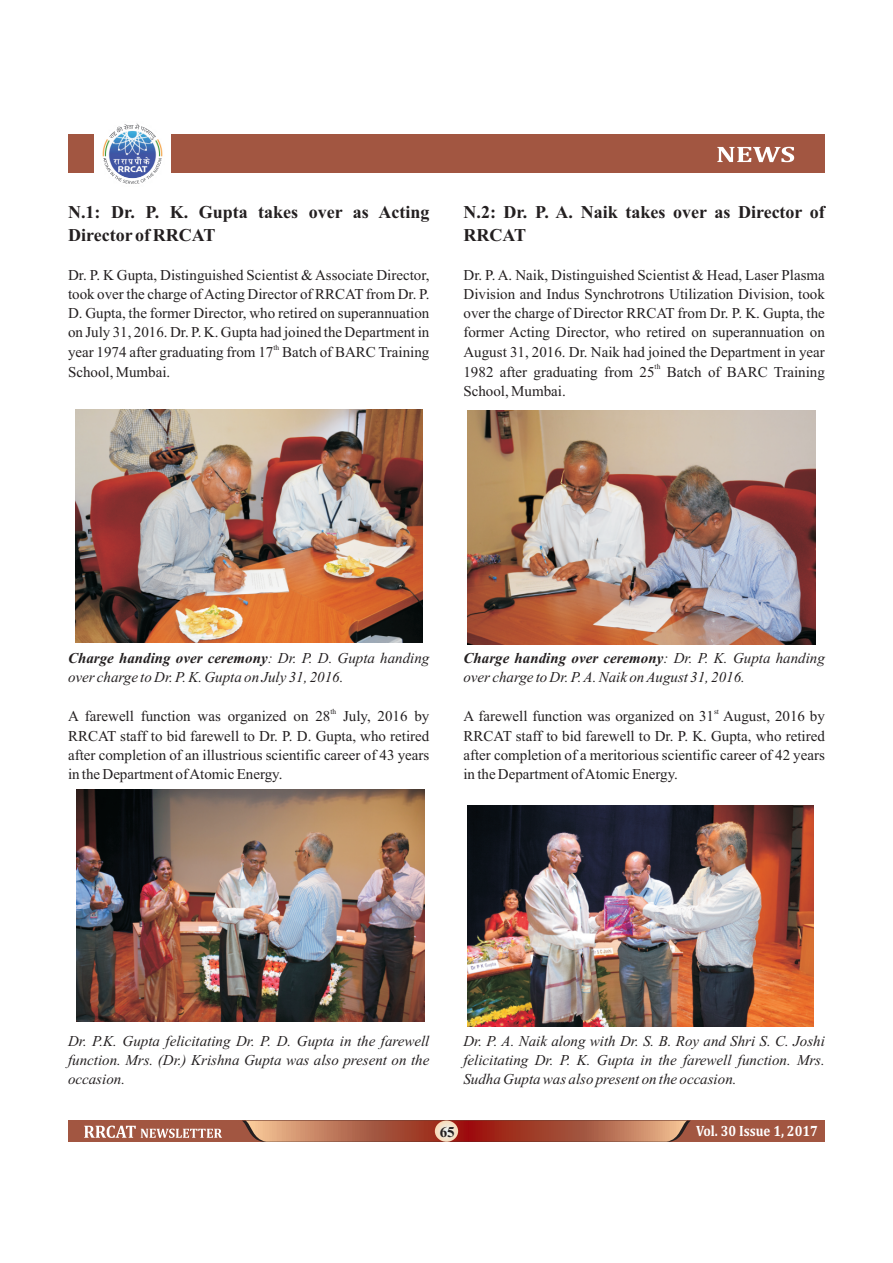
<style>
.page{position:relative;width:893px;height:1263px;background:#fff}
.page>*{position:absolute;margin:0;border:0;box-sizing:border-box;transform-origin:0 0}
.t1{font:700 18px/23px "Times New Roman";color:#231f20}
.t2{font:700 15.15px "Cambria";color:#fff;scale:.87 1}
.t3{font:15px/19px "Times New Roman";color:#231f20;text-align:justify}
.t4{font:italic 15px/19px "Times New Roman";color:#231f20}
.t5{font:700 15px "Times New Roman";color:#231f20}
.t6{font:7.5px "Times New Roman";color:#231f20}
.s1{font-weight:700}
</style>
<div class="page">
<img style="left:468px;top:806px;width:345px;height:220px">
<div style="left:68px;top:134px;width:757px;height:38px;background:#a25641"></div>
<div style="left:68px;top:1120px;width:757px;height:22px;background:#a25641"></div>
<svg style="left:242px;top:1120px;width:449px;height:22px"></svg>
<svg style="left:435px;top:1120px;width:23px;height:22px"></svg>
<svg style="left:717px;top:147px;width:77px;height:15px"></svg>
<svg style="left:84px;top:1125px;width:138px;height:13px"></svg>
<div style="left:94px;top:122px;width:77px;height:62px;background:#fff"></div>
<img style="left:102px;top:141px;width:61px;height:16px">
<svg style="left:106px;top:123px;width:53px;height:18px"></svg>
<svg style="left:103px;top:157px;width:59px;height:27px"></svg>
<img style="left:76px;top:789px;width:349px;height:232px">
<img style="left:75px;top:410px;width:347px;height:232px">
<img style="left:468px;top:410px;width:348px;height:235px">
<p class="t1" style="left:68px;top:203px;width:363px">N.1: Dr. P. K. Gupta takes over as Acting<br>Director of RRCAT</p>
<p class="t3" style="left:68px;top:267px;width:363px">Dr. P. K Gupta, Distinguished Scientist &amp; Associate Director, took over the charge of Acting Director of RRCAT from Dr. P.<br>D. Gupta, the former Director, who retired on superannuation on July 31, 2016. Dr. P. K. Gupta had joined the Department in</p>
<p class="t6" style="left:273px;top:345px;width:7px">th</p>
<p class="t3" style="left:68px;top:344px;width:363px">year 1974 after graduating from 17 Batch of BARC Training<br>School, Mumbai.</p>
<p class="t1" style="left:463px;top:203px;width:363px">N.2: Dr. P. A. Naik takes over as Director of<br>RRCAT</p>
<p class="t3" style="left:463px;top:267px;width:363px">Dr. P. A. Naik, Distinguished Scientist &amp; Head, Laser Plasma Division and Indus Synchrotrons Utilization Division, took over the charge of Director RRCAT from Dr. P. K. Gupta, the former Acting Director, who retired on superannuation on August 31, 2016. Dr. Naik had joined the Department in year</p>
<p class="t6" style="left:655px;top:364px;width:7px">th</p>
<p class="t3" style="left:463px;top:363px;width:363px">1982 after graduating from 25 Batch of BARC Training<br>School, Mumbai.</p>
<p class="t4" style="left:68px;top:650px;width:363px"><span class="s1">Charge handing over ceremony</span>: Dr. P. D. Gupta handing over charge to Dr. P. K. Gupta on July 31, 2016.</p>
<p class="t6" style="left:330px;top:709px;width:7px">th</p>
<p class="t3" style="left:68px;top:708px;width:363px">A farewell function was organized on 28 July, 2016 by RRCAT staff to bid farewell to Dr. P. D. Gupta, who retired after completion of an illustrious scientific career of 43 years in the Department of Atomic Energy.</p>
<p class="t4" style="left:463px;top:650px;width:363px"><span class="s1">Charge handing over ceremony</span>: Dr. P. K. Gupta handing over charge to Dr. P. A. Naik on August 31, 2016.</p>
<p class="t6" style="left:714px;top:709px;width:7px">st</p>
<p class="t3" style="left:463px;top:708px;width:363px">A farewell function was organized on 31 August, 2016 by RRCAT staff to bid farewell to Dr. P. K. Gupta, who retired after completion of a meritorious scientific career of 42 years in the Department of Atomic Energy.</p>
<p class="t4" style="left:68px;top:1033px;width:363px;text-align:justify">Dr. P.K. Gupta felicitating Dr. P. D. Gupta in the farewell function. Mrs. (Dr.) Krishna Gupta was also present on the occasion.</p>
<p class="t4" style="left:463px;top:1033px;width:363px;text-align:justify">Dr. P. A. Naik along with Dr. S. B. Roy and Shri S. C. Joshi felicitating Dr. P. K. Gupta in the farewell function. Mrs.<br>Sudha Gupta was also present on the occasion.</p>
<p class="t5" style="left:440px;top:1127px;width:16px">65</p>
<p class="t2" style="left:696px;top:1124px;width:141px">Vol. 30 Issue 1, 2017</p>
</div>
